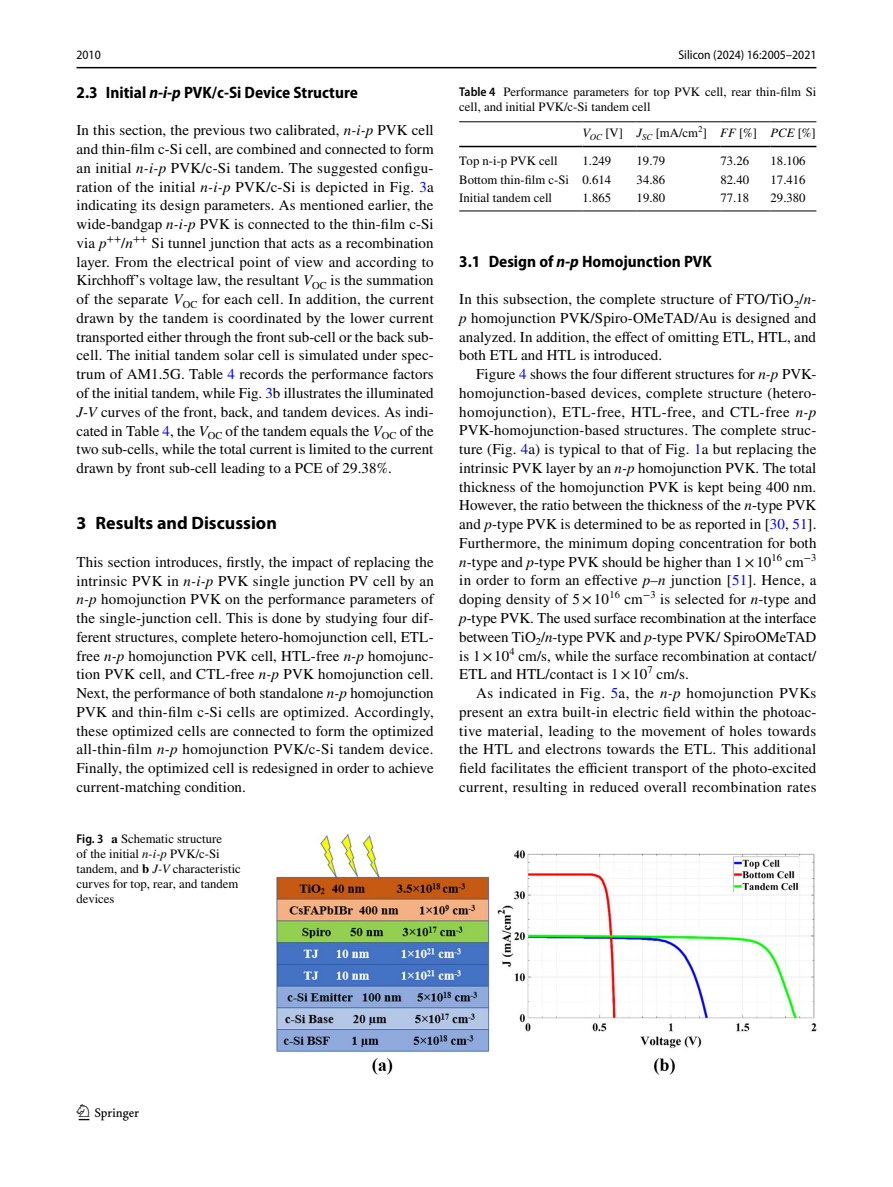
<style>
.page{position:relative;width:893px;height:1187px;background:#fff}
.page>*{position:absolute;margin:0;border:0;box-sizing:border-box;transform-origin:0 0}
.t1{font:22.5px "Springnew Regular 2";color:#000}
.t2{font:700 18px "Myriad Pro";color:#000}
.t3{font:700 semi-condensed 16.5px "Myriad Pro";color:#000}
.t4{font:15px/18.8px "STIX";letter-spacing:.005em;color:#000;text-align:justify}
.t5{font:12.75px/15px "STIX";color:#000}
.t6{font:semi-condensed 12.75px "Myriad Pro";color:#000}
.s1{font-style:italic}
.s2{color:#00f}
.s3{font-family:"Myriad Pro";font-weight:600;font-stretch:semi-condensed}
.s4{font-weight:700}
</style>
<div class="page">
<hr style="left:77px;top:67px;width:739px;height:1px;background:#000">
<img style="left:276px;top:833px;width:540px;height:240px">
<hr style="left:459px;top:121px;width:123px;height:1px;background:#000">
<hr style="left:459px;top:146px;width:123px;height:1px;background:#000">
<hr style="left:582px;top:121px;width:54px;height:1px;background:#000">
<hr style="left:582px;top:146px;width:54px;height:1px;background:#000">
<hr style="left:636px;top:121px;width:84px;height:1px;background:#000">
<hr style="left:636px;top:146px;width:84px;height:1px;background:#000">
<hr style="left:720px;top:121px;width:50px;height:1px;background:#000">
<hr style="left:720px;top:146px;width:50px;height:1px;background:#000">
<hr style="left:770px;top:121px;width:46px;height:1px;background:#000">
<hr style="left:770px;top:146px;width:46px;height:1px;background:#000">
<hr style="left:459px;top:210px;width:123px;height:1px;background:#000">
<hr style="left:582px;top:210px;width:54px;height:1px;background:#000">
<hr style="left:636px;top:210px;width:84px;height:1px;background:#000">
<hr style="left:720px;top:210px;width:50px;height:1px;background:#000">
<hr style="left:770px;top:210px;width:46px;height:1px;background:#000">
<p class="t6" style="left:77px;top:48px;width:26px">2010</p>
<p class="t6" style="left:678px;top:48px;width:139px">Silicon (2024) 16:2005–2021</p>
<p class="t3" style="left:77px;top:83px;width:283px">2.3 Initial <span class="s1">n‑i‑p</span> PVK/c‑Si Device Structure</p>
<p class="t4" style="left:77px;top:122px;width:359px">In this section, the previous two calibrated, <span class="s1">n-i-p</span> PVK cell and thin-film c-Si cell, are combined and connected to form an initial <span class="s1">n-i-p</span> PVK/c-Si tandem. The suggested configu&shy;ration of the initial <span class="s1">n-i-p</span> PVK/c-Si is depicted in Fig. <span class="s2">3</span>a indicating its design parameters. As mentioned earlier, the wide-bandgap <span class="s1">n-i-p</span> PVK is connected to the thin-film c-Si via <span class="s1">p</span><sup>++</sup>/<span class="s1">n</span><sup>++</sup> Si tunnel junction that acts as a recombination layer. From the electrical point of view and according to Kirchhoff’s voltage law, the resultant <span class="s1">V</span><sub>OC</sub> is the summation of the separate <span class="s1">V</span><sub>OC</sub> for each cell. In addition, the current drawn by the tandem is coordinated by the lower current transported either through the front sub-cell or the back sub&shy;cell. The initial tandem solar cell is simulated under spec&shy;trum of AM1.5G. Table <span class="s2">4</span> records the performance factors of the initial tandem, while Fig. <span class="s2">3</span>b illustrates the illuminated <span class="s1">J-V</span> curves of the front, back, and tandem devices. As indi&shy;cated in Table <span class="s2">4</span>, the <span class="s1">V</span><sub>OC</sub> of the tandem equals the <span class="s1">V</span><sub>OC</sub> of the two sub-cells, while the total current is limited to the current drawn by front sub-cell leading to a PCE of 29.38%.</p>
<p class="t2" style="left:77px;top:511px;width:202px">3 Results and Discussion</p>
<p class="t4" style="left:77px;top:553px;width:359px">This section introduces, firstly, the impact of replacing the intrinsic PVK in <span class="s1">n-i-p</span> PVK single junction PV cell by an <span class="s1">n-p</span> homojunction PVK on the performance parameters of the single-junction cell. This is done by studying four dif&shy;ferent structures, complete hetero-homojunction cell, ETL&shy;free <span class="s1">n-p</span> homojunction PVK cell, HTL-free <span class="s1">n-p</span> homojunc&shy;tion PVK cell, and CTL-free <span class="s1">n-p</span> PVK homojunction cell.<br>Next, the performance of both standalone <span class="s1">n-p</span> homojunction PVK and thin-film c-Si cells are optimized. Accordingly, these optimized cells are connected to form the optimized all-thin-film <span class="s1">n-p</span> homojunction PVK/c-Si tandem device.<br>Finally, the optimized cell is redesigned in order to achieve current-matching condition.</p>
<p class="t5" style="left:77px;top:832px;width:166px"><span class="s3">Fig. 3</span> <span class="s4">a</span> Schematic structure<br>of the initial <span class="s1">n-i-p</span> PVK/c-Si tandem, and <span class="s4">b</span> <span class="s1">J-V</span> characteristic curves for top, rear, and tandem devices</p>
<p class="t5" style="left:459px;top:85px;width:359px"><span class="s3">Table 4</span> Performance parameters for top PVK cell, rear thin-film Si cell, and initial PVK/c-Si tandem cell</p>
<p class="t5" style="left:582px;top:126px;width:235px"><span class="s1">V</span><sub>OC</sub> [V] <span class="s1">J</span><sub>SC</sub> [mA/cm<sup>2</sup>] <span class="s1">FF</span> [%] <span class="s1">PCE</span> [%]</p>
<p class="t5" style="left:459px;top:154px;width:100px">Top n-i-p PVK cell</p>
<p class="t5" style="left:582px;top:154px;width:30px">1.249</p>
<p class="t5" style="left:637px;top:154px;width:30px">19.79</p>
<p class="t5" style="left:720px;top:154px;width:30px">73.26</p>
<p class="t5" style="left:771px;top:154px;width:37px">18.106</p>
<p class="t5" style="left:459px;top:173px;width:153px">Bottom thin-film c-Si 0.614</p>
<p class="t5" style="left:637px;top:173px;width:30px">34.86</p>
<p class="t5" style="left:720px;top:173px;width:30px">82.40</p>
<p class="t5" style="left:771px;top:173px;width:37px">17.416</p>
<p class="t5" style="left:459px;top:191px;width:94px">Initial tandem cell</p>
<p class="t5" style="left:582px;top:191px;width:30px">1.865</p>
<p class="t5" style="left:637px;top:191px;width:30px">19.80</p>
<p class="t5" style="left:720px;top:191px;width:30px">77.18</p>
<p class="t5" style="left:771px;top:191px;width:37px">29.380</p>
<p class="t3" style="left:459px;top:252px;width:254px">3.1 Design of <span class="s1">n‑p</span> Homojunction PVK</p>
<p class="t4" style="left:459px;top:290px;width:359px">In this subsection, the complete structure of FTO/TiO<sub>2</sub>/<span class="s1">n&shy;p</span> homojunction PVK/Spiro-OMeTAD/Au is designed and analyzed. In addition, the effect of omitting ETL, HTL, and both ETL and HTL is introduced.</p>
<p class="t4" style="left:459px;top:365px;width:359px;text-indent:17px">Figure <span class="s2">4</span> shows the four different structures for <span class="s1">n-p</span> PVK&shy;homojunction-based devices, complete structure (hetero&shy;homojunction), ETL-free, HTL-free, and CTL-free <span class="s1">n-p </span>PVK-homojunction-based structures. The complete struc&shy;ture (Fig. <span class="s2">4</span>a) is typical to that of Fig. <span class="s2">1</span>a but replacing the intrinsic PVK layer by an <span class="s1">n-p</span> homojunction PVK. The total thickness of the homojunction PVK is kept being 400 nm.<br>However, the ratio between the thickness of the <span class="s1">n</span>-type PVK and <span class="s1">p</span>-type PVK is determined to be as reported in [<span class="s2">30</span>, <span class="s2">51</span>].<br>Furthermore, the minimum doping concentration for both <span class="s1">n</span>-type and <span class="s1">p</span>-type PVK should be higher than 1× -10<sup>16</sup> cm<sup>−3 </sup>in order to form an effective <span class="s1">p–n</span> junction [<span class="s2">51</span>]. Hence, a doping density of 5× -10<sup>16</sup> cm<sup>−3</sup> is selected for <span class="s1">n</span>-type and <span class="s1">p</span>-type PVK. The used surface recombination at the interface between TiO<sub>2</sub>/<span class="s1">n</span>-type PVK and <span class="s1">p</span>-type PVK/ SpiroOMeTAD is 1× -10<sup>4</sup> cm/s, while the surface recombination at contact/ ETL and HTL/contact is 1× -10<sup>7</sup> cm/s.</p>
<p class="t4" style="left:459px;top:684px;width:359px;text-indent:17px">As indicated in Fig. <span class="s2">5</span>a, the <span class="s1">n-p</span> homojunction PVKs present an extra built-in electric field within the photoac&shy;tive material, leading to the movement of holes towards the HTL and electrons towards the ETL. This additional field facilitates the efficient transport of the photo-excited current, resulting in reduced overall recombination rates</p>
<h1 class="t1" style="left:79px;top:1104px;width:62px">1 3</h1>
</div>
